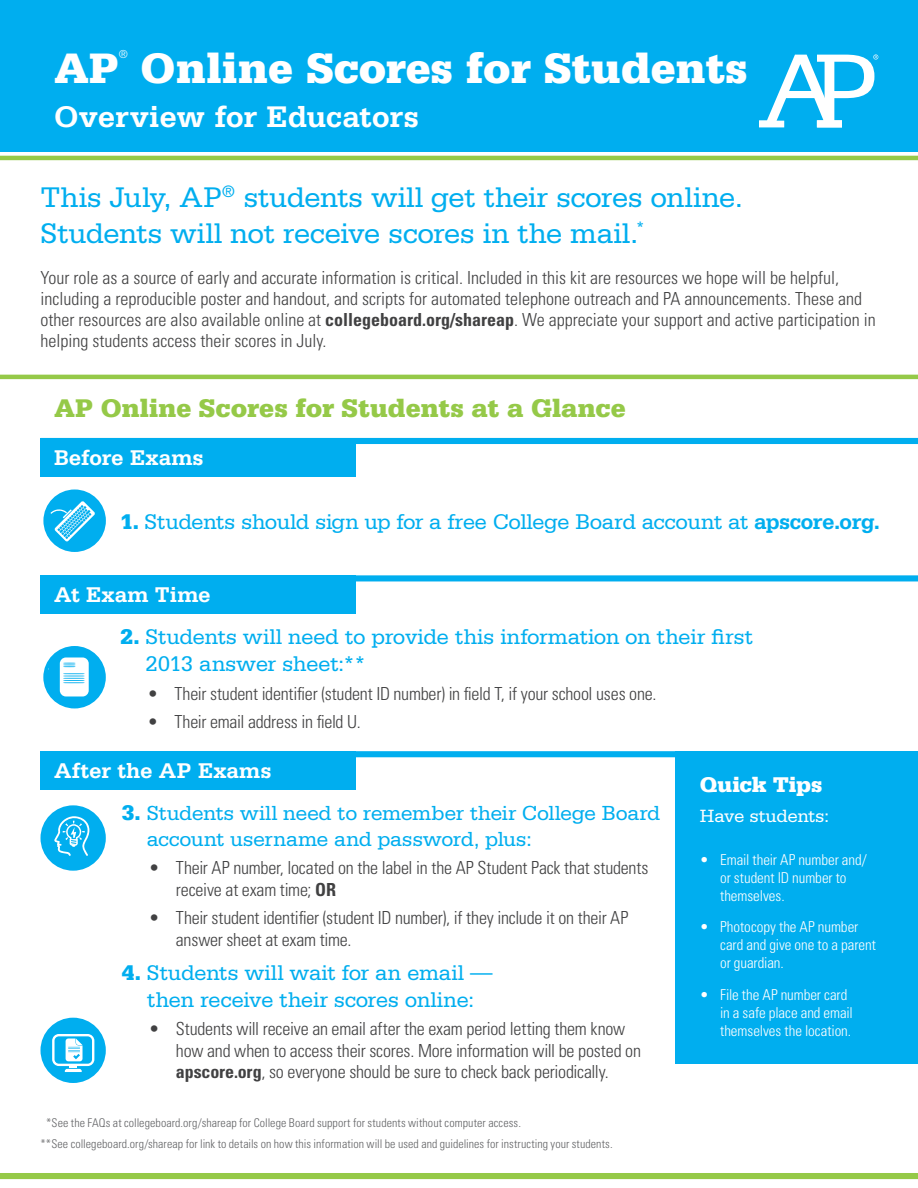
<style>
.page{position:relative;width:918px;height:1188px;background:#fff}
.page>*{position:absolute;margin:0;border:0;box-sizing:border-box;transform-origin:0 0}
.t1{font:900 45px "Serifa Std";letter-spacing:-.005em;color:#fff}
.t2{font:700 31.5px "Serifa Std";letter-spacing:-.005em;color:#fff}
.t3{font:30px/36px "Serifa Std";letter-spacing:-.02em;color:#00aeef}
.t4{font:900 27px "Serifa Std";color:#95c948}
.t5{font:22.5px/27px "Serifa Std";letter-spacing:-.02em;color:#00aeef}
.t6{font:700 22.5px "Serifa Std";letter-spacing:-.005em;color:#fff}
.t7{font:900 22.5px "Serifa Std";letter-spacing:-.005em;color:#fff}
.t8{font:21.6px/25.8px "Serifa Std";letter-spacing:-.02em;color:#00aeef}
.t9{font:18.75px "Serifa Std";letter-spacing:-.025em;color:#fff}
.t10{font:300 condensed 18px/21.6px "Univers LT Std";color:#414142}
.t11{font:300 condensed 15px/18px "Univers LT Std";letter-spacing:-.005em;color:#fff}
.t12{font:300 12.3px "Serifa Std";color:#fff}
.t13{font:300 condensed 12px/21.1px "Univers LT Std";letter-spacing:.005em;color:#636466}
.s1{font-weight:700}
.s2{font-weight:900}
.s3{font-weight:900;font-size:22.5px}
</style>
<div class="page">
<div style="left:40px;top:438px;width:316px;height:39px;background:#00aeef"></div>
<div style="left:0;top:0;width:918px;height:151px;background:#00aeef"></div>
<svg style="left:759px;top:54px;width:119px;height:73px"></svg>
<hr style="left:0;top:156px;width:918px;height:4px;background:#95c948">
<div style="left:0;top:1173px;width:918px;height:6px;background:#95c948"></div>
<hr style="left:0;top:375px;width:918px;height:4px;background:#95c948">
<div style="left:40px;top:805px;width:66px;height:66px;background:#00aeef;border-radius:50%"></div>
<svg style="left:54px;top:816px;width:35px;height:40px"></svg>
<svg style="left:42px;top:488px;width:65px;height:65px"></svg>
<div style="left:41px;top:487px;width:68px;height:68px;border:3px solid #fff;border-radius:50%"></div>
<svg style="left:50px;top:501px;width:45px;height:41px;background:#3dc1f2"></svg>
<div style="left:42px;top:645px;width:65px;height:65px;background:#00aeef;border-radius:50%"></div>
<div style="left:40px;top:643px;width:69px;height:68px;border:3px solid #fff;border-radius:50%"></div>
<svg style="left:60px;top:657px;width:29px;height:39px"></svg>
<div style="left:40px;top:1018px;width:66px;height:65px;background:#00aeef;border-radius:50%"></div>
<svg style="left:52px;top:1034px;width:42px;height:38px"></svg>
<div style="left:40px;top:575px;width:316px;height:39px;background:#00aeef"></div>
<div style="left:40px;top:751px;width:316px;height:39px;background:#00aeef"></div>
<div style="left:40px;top:438px;width:878px;height:6px;background:#00aeef"></div>
<div style="left:40px;top:575px;width:878px;height:6px;background:#00aeef"></div>
<div style="left:40px;top:751px;width:878px;height:6px;background:#00aeef"></div>
<div style="left:675px;top:751px;width:243px;height:312px;background:#00aeef"></div>
<h1 class="t1" style="left:54px;top:42px;width:66px">AP</h1>
<p class="t12" style="left:119px;top:48px;width:11px">®</p>
<h1 class="t1" style="left:141px;top:42px;width:609px">Online Scores for Students</h1>
<h2 class="t2" style="left:54px;top:98px;width:367px">Overview for Educators</h2>
<h3 class="t3" style="left:40px;top:179px;width:704px">This July, AP<sup>®</sup> students will get their scores online.<br>Students will not receive scores in the mail.<sup>*</sup></h3>
<p class="t10" style="left:40px;top:267px;width:837px;line-height:21px">Your role as a source of early and accurate information is critical. Included in this kit are resources we hope will be helpful, including a reproducible poster and handout, and scripts for automated telephone outreach and PA announcements. These and other resources are also available online at <span class="s1">collegeboard.org/shareap</span>. We appreciate your support and active participation in helping students access their scores in July.</p>
<h3 class="t4" style="left:54px;top:392px;width:573px">AP Online Scores for Students at a Glance</h3>
<p class="t6" style="left:54px;top:444px;width:151px">Before Exams</p>
<p class="t5" style="left:120px;top:508px;width:761px"><span class="s2">1.</span> Students should sign up for a free College Board account at <span class="s1">apscore.org.</span></p>
<p class="t6" style="left:54px;top:581px;width:158px">At Exam Time</p>
<p class="t5" style="left:145px;top:624px;width:609px;text-indent:-25px"><span class="s2">2.</span> Students will need to provide this information on their first<br>2013 answer sheet:**</p>
<p class="t10" style="left:147px;top:682px;width:510px">• Their student identifier (student ID number) in field T, if your school uses one.</p>
<p class="t10" style="left:147px;top:711px;width:215px">• Their email address in field U.</p>
<p class="t6" style="left:54px;top:757px;width:219px">After the AP Exams</p>
<p class="t8" style="left:147px;top:800px;width:515px;text-indent:-25px"><span class="s3">3.</span> Students will need to remember their College Board account username and password, plus:</p>
<p class="t10" style="left:176px;top:857px;width:474px;text-indent:-27px">• Their AP number, located on the label in the AP Student Pack that students receive at exam time; <span class="s1">OR</span></p>
<p class="t10" style="left:176px;top:907px;width:454px;text-indent:-27px">• Their student identifier (student ID number), if they include it on their AP answer sheet at exam time.</p>
<p class="t5" style="left:122px;top:959px;width:372px;text-align:center"><span class="s2">4.</span> Students will wait for an email — then receive their scores online:</p>
<p class="t10" style="left:176px;top:1018px;width:467px;text-indent:-27px">• Students will receive an email after the exam period letting them know how and when to access their scores. More information will be posted on <span class="s1">apscore.org</span>, so everyone should be sure to check back periodically.</p>
<p class="t13" style="left:40px;top:1112px;width:574px;text-indent:6px">*See the FAQs at collegeboard.org/shareap for College Board support for students without computer access.<br>**See collegeboard.org/shareap for link to details on how this information will be used and guidelines for instructing your students.</p>
<p class="t7" style="left:700px;top:772px;width:124px">Quick Tips</p>
<p class="t9" style="left:700px;top:806px;width:131px">Have students:</p>
<p class="t11" style="left:720px;top:851px;width:148px;text-indent:-20px">• Email their AP number and/ or student ID number to themselves.</p>
<p class="t11" style="left:720px;top:918px;width:157px;text-indent:-20px">• Photocopy the AP number card and give one to a parent or guardian.</p>
<p class="t11" style="left:720px;top:986px;width:134px;text-indent:-20px">• File the AP number card in a safe place and email themselves the location.</p>
</div>
